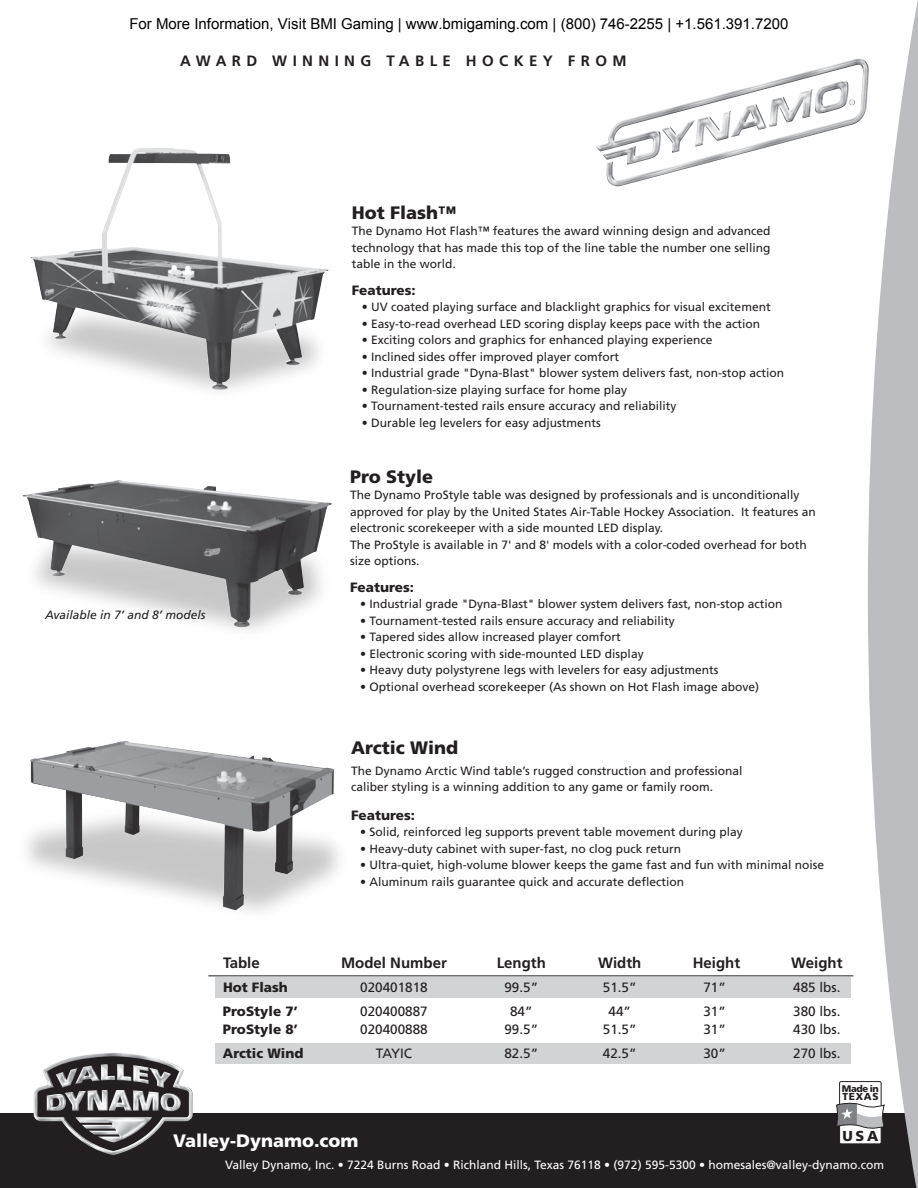
<style>
.page{position:relative;width:918px;height:1188px;background:#fff}
.page>*{position:absolute;margin:0;border:0;box-sizing:border-box;transform-origin:0 0}
.t1{font:900 18px "Frutiger";color:#231f20}
.t2{font:900 18px "Frutiger";color:#fff}
.t3{font:15px "Arial";color:#000}
.t4{font:700 15px "Frutiger";color:#231f20}
.t5{font:700 15px "Frutiger";letter-spacing:.36em;color:#231f20}
.t6{font:900 14.4px "Frutiger";color:#231f20}
.t7{font:13.5px "Frutiger";color:#231f20}
.t8{font:900 13.5px "Frutiger";color:#231f20}
.t9{font:12px/16.5px "Frutiger";color:#231f20}
.t10{font:12px "Frutiger";color:#fff}
.t11{font:italic 12px "Frutiger";color:#231f20}
.t12{font:900 10.05px "Frutiger";letter-spacing:.08em;color:#231f20}
.t13{font:900 9.45px "Frutiger";letter-spacing:-.04em;color:#231f20}
</style>
<div class="page">
<img style="left:30px;top:148px;width:299px;height:242px">
<div style="left:215px;top:977px;width:635px;height:21px;background:#d1d3d4"></div>
<div style="left:215px;top:1043px;width:635px;height:21px;background:#d1d3d4"></div>
<div style="left:0;top:1113px;width:918px;height:75px;background:#231f20"></div>
<img style="left:34px;top:1053px;width:159px;height:102px">
<svg style="left:868px;top:0;width:50px;height:1188px;fill:#bcbdc0"></svg>
<hr style="left:208px;top:975px;width:646px;height:1px;background:#231f20">
<img style="left:596px;top:59px;width:273px;height:128px">
<img style="left:30px;top:741px;width:304px;height:169px">
<img style="left:22px;top:480px;width:310px;height:147px">
<div style="left:840px;top:1082px;width:41px;height:62px;background:#fff"></div>
<div style="left:839px;top:1081px;width:42px;height:63px;border:1px solid #231f20"></div>
<svg style="left:836px;top:1101px;width:50px;height:29px"></svg>
<p class="t3" style="left:129px;top:14px;width:661px">For More Information, Visit BMI Gaming | www.bmigaming.com | (800) 746-2255 | +1.561.391.7200</p>
<p class="t5" style="left:180px;top:52px;width:448px">AWARD WINNING TABLE HOCKEY FROM</p>
<p class="t11" style="left:45px;top:608px;width:162px">Available in 7’ and 8’ models</p>
<p class="t1" style="left:352px;top:201px;width:106px">Hot Flash™</p>
<p class="t9" style="left:352px;top:223px;width:420px;text-align:justify">The Dynamo Hot Flash™ features the award winning design and advanced technology that has made this top of the line table the number one selling table in the world.</p>
<p class="t8" style="left:352px;top:282px;width:65px">Features:</p>
<p class="t9" style="left:362px;top:298px;width:410px">• UV coated playing surface and blacklight graphics for visual excitement</p>
<p class="t9" style="left:362px;top:315px;width:400px">• Easy-to-read overhead LED scoring display keeps pace with the action</p>
<p class="t9" style="left:362px;top:331px;width:352px">• Exciting colors and graphics for enhanced playing experience</p>
<p class="t9" style="left:362px;top:348px;width:259px">• Inclined sides offer improved player comfort</p>
<p class="t9" style="left:362px;top:364px;width:424px">• Industrial grade "Dyna-Blast" blower system delivers fast, non-stop action</p>
<p class="t9" style="left:362px;top:381px;width:267px">• Regulation-size playing surface for home play</p>
<p class="t9" style="left:362px;top:397px;width:316px">• Tournament-tested rails ensure accuracy and reliability</p>
<p class="t9" style="left:362px;top:414px;width:240px">• Durable leg levelers for easy adjustments</p>
<p class="t1" style="left:350px;top:466px;width:85px">Pro Style</p>
<p class="t9" style="left:350px;top:487px;width:467px">The Dynamo ProStyle table was designed by professionals and is unconditionally approved for play by the United States Air-Table Hockey Association. It features an electronic scorekeeper with a side mounted LED display.<br>The ProStyle is available in 7' and 8' models with a color-coded overhead for both size options.</p>
<p class="t8" style="left:350px;top:579px;width:65px">Features:</p>
<p class="t9" style="left:360px;top:596px;width:424px">• Industrial grade "Dyna-Blast" blower system delivers fast, non-stop action</p>
<p class="t9" style="left:360px;top:612px;width:316px">• Tournament-tested rails ensure accuracy and reliability</p>
<p class="t9" style="left:360px;top:629px;width:262px">• Tapered sides allow increased player comfort</p>
<p class="t9" style="left:360px;top:645px;width:285px">• Electronic scoring with side-mounted LED display</p>
<p class="t9" style="left:360px;top:662px;width:360px">• Heavy duty polystyrene legs with levelers for easy adjustments</p>
<p class="t9" style="left:360px;top:678px;width:400px">• Optional overhead scorekeeper (As shown on Hot Flash image above)</p>
<p class="t1" style="left:351px;top:737px;width:109px">Arctic Wind</p>
<p class="t9" style="left:351px;top:762px;width:393px">The Dynamo Arctic Wind table’s rugged construction and professional caliber styling is a winning addition to any game or family room.</p>
<p class="t8" style="left:351px;top:807px;width:65px">Features:</p>
<p class="t9" style="left:360px;top:824px;width:384px">• Solid, reinforced leg supports prevent table movement during play</p>
<p class="t9" style="left:360px;top:840px;width:323px">• Heavy-duty cabinet with super-fast, no clog puck return</p>
<p class="t9" style="left:360px;top:857px;width:466px">• Ultra-quiet, high-volume blower keeps the game fast and fun with minimal noise</p>
<p class="t9" style="left:360px;top:873px;width:326px">• Aluminum rails guarantee quick and accurate deflection</p>
<p class="t4" style="left:223px;top:954px;width:38px">Table</p>
<p class="t4" style="left:341px;top:954px;width:107px">Model Number</p>
<p class="t4" style="left:497px;top:954px;width:51px">Length</p>
<p class="t4" style="left:598px;top:954px;width:45px">Width</p>
<p class="t4" style="left:693px;top:954px;width:49px">Height</p>
<p class="t4" style="left:791px;top:954px;width:53px">Weight</p>
<p class="t8" style="left:223px;top:979px;width:66px">Hot Flash</p>
<p class="t7" style="left:360px;top:980px;width:69px">020401818</p>
<p class="t7" style="left:504px;top:980px;width:35px">99.5”</p>
<p class="t7" style="left:603px;top:980px;width:35px">51.5”</p>
<p class="t7" style="left:703px;top:980px;width:24px">71”</p>
<p class="t7" style="left:793px;top:980px;width:49px">485 lbs.</p>
<p class="t8" style="left:223px;top:1003px;width:77px">ProStyle 7’</p>
<p class="t7" style="left:360px;top:1004px;width:69px">020400887</p>
<p class="t7" style="left:510px;top:1004px;width:24px">84”</p>
<p class="t7" style="left:609px;top:1004px;width:24px">44”</p>
<p class="t7" style="left:703px;top:1004px;width:24px">31”</p>
<p class="t7" style="left:793px;top:1004px;width:49px">380 lbs.</p>
<p class="t8" style="left:223px;top:1021px;width:77px">ProStyle 8’</p>
<p class="t7" style="left:360px;top:1022px;width:69px">020400888</p>
<p class="t7" style="left:504px;top:1022px;width:35px">99.5”</p>
<p class="t7" style="left:603px;top:1022px;width:35px">51.5”</p>
<p class="t7" style="left:703px;top:1022px;width:24px">31”</p>
<p class="t7" style="left:793px;top:1022px;width:49px">430 lbs.</p>
<p class="t8" style="left:223px;top:1045px;width:82px">Arctic Wind</p>
<p class="t7" style="left:376px;top:1046px;width:38px">TAYIC</p>
<p class="t7" style="left:504px;top:1046px;width:35px">82.5”</p>
<p class="t7" style="left:603px;top:1046px;width:35px">42.5”</p>
<p class="t7" style="left:703px;top:1046px;width:24px">30”</p>
<p class="t7" style="left:793px;top:1046px;width:49px">270 lbs.</p>
<p class="t2" style="left:173px;top:1129px;width:187px">Valley-Dynamo.com</p>
<p class="t13" style="left:842px;top:1083px;width:38px">Made in</p>
<p class="t12" style="left:842px;top:1091px;width:38px">TEXAS</p>
<p class="t6" style="left:843px;top:1127px;width:37px">USA</p>
<p class="t10" style="left:225px;top:1158px;width:661px">Valley Dynamo, Inc. • 7224 Burns Road • Richland Hills, Texas 76118 • (972) 595-5300 • homesales@valley-dynamo.com</p>
</div>
